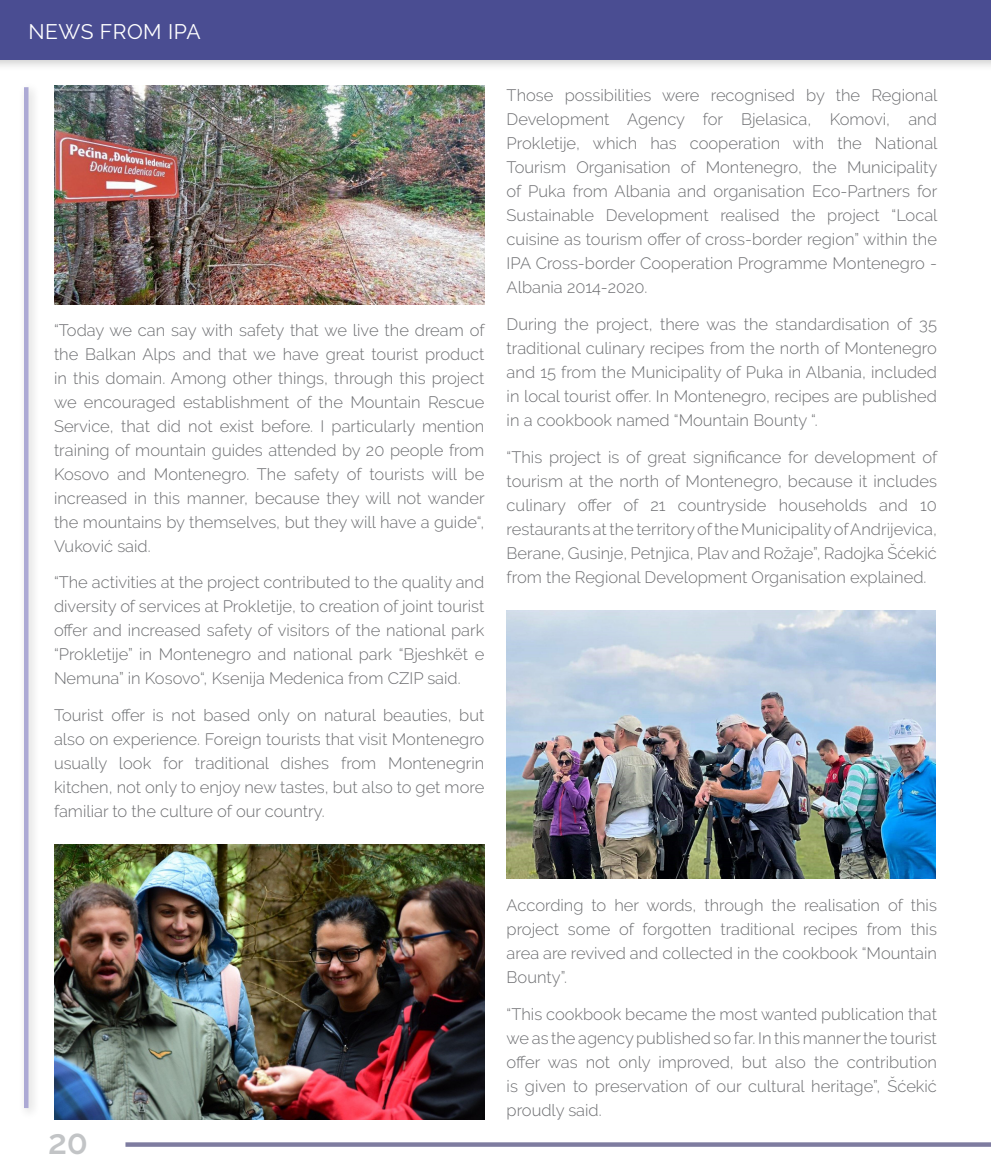
<style>
.page{position:relative;width:991px;height:1174px;background:#fff}
.page>*{position:absolute;margin:0;border:0;box-sizing:border-box;transform-origin:0 0}
.t1{font:600 34.5px "Raleway";color:#c2c4c6}
.t2{font:21px "Raleway";letter-spacing:.025em;color:#fff}
.t3{font:300 16.5px/24px "Raleway";color:#6d6e71;text-align:justify}
</style>
<div class="page">
<svg style="left:125px;top:1142px;width:866px;height:4px;background:#8886a7"></svg>
<div style="left:18px;top:81px;width:23px;height:1038px;background:#f8f8f8"></div>
<div style="left:24px;top:87px;width:5px;height:1021px;background:#aca9d4"></div>
<div style="left:0;top:0;width:991px;height:72px;background:#000;opacity:.2"></div>
<div style="left:0;top:0;width:991px;height:60px;background:#4a4d92"></div>
<img style="left:54px;top:85px;width:430px;height:219px">
<img style="left:54px;top:844px;width:430px;height:276px">
<img style="left:507px;top:610px;width:428px;height:268px">
<p class="t2" style="left:29px;top:20px;width:174px">NEWS FROM IPA</p>
<p class="t3" style="left:54px;top:317px;width:432px">“Today we can say with safety that we live the dream of the Balkan Alps and that we have great tourist product in this domain. Among other things, through this project we encouraged establishment of the Mountain Rescue Service, that did not exist before. I particularly mention training of mountain guides attended by 20 people from Kosovo and Montenegro. The safety of tourists will be increased in this manner, because they will not wander the mountains by themselves, but they will have a guide“, Vuković said.</p>
<p class="t3" style="left:54px;top:570px;width:432px">“The activities at the project contributed to the quality and diversity of services at Prokletije, to creation of joint tourist offer and increased safety of visitors of the national park “Prokletije” in Montenegro and national park “Bjeshkët e Nemuna” in Kosovo“, Ksenija Medenica from CZIP said.</p>
<p class="t3" style="left:54px;top:703px;width:432px">Tourist offer is not based only on natural beauties, but also on experience. Foreign tourists that visit Montenegro usually look for traditional dishes from Montenegrin kitchen, not only to enjoy new tastes, but also to get more familiar to the culture of our country.</p>
<p class="t3" style="left:507px;top:83px;width:432px">Those possibilities were recognised by the Regional Development Agency for Bjelasica, Komovi, and Prokletije, which has cooperation with the National Tourism Organisation of Montenegro, the Municipality of Puka from Albania and organisation Eco-Partners for Sustainable Development realised the project “Local cuisine as tourism offer of cross-border region” within the IPA Cross-border Cooperation Programme Montenegro - Albania 2014-2020.</p>
<p class="t3" style="left:507px;top:312px;width:432px">During the project, there was the standardisation of 35 traditional culinary recipes from the north of Montenegro and 15 from the Municipality of Puka in Albania, included in local tourist offer. In Montenegro, recipes are published in a cookbook named “Mountain Bounty “.</p>
<p class="t3" style="left:507px;top:444px;width:432px">“This project is of great significance for development of tourism at the north of Montenegro, because it includes culinary offer of 21 countryside households and 10 restaurants at the territory of the Municipality of Andrijevica, Berane, Gusinje, Petnjica, Plav and Rožaje”, Radojka Šćekić from the Regional Development Organisation explained.</p>
<h1 class="t1" style="left:48px;top:1121px;width:42px">20</h1>
<p class="t3" style="left:507px;top:893px;width:432px">According to her words, through the realisation of this project some of forgotten traditional recipes from this area are revived and collected in the cookbook “Mountain Bounty”.</p>
<p class="t3" style="left:507px;top:1001px;width:432px">“This cookbook became the most wanted publication that we as the agency published so far. In this manner the tourist offer was not only improved, but also the contribution is given to preservation of our cultural heritage”, Šćekić proudly said.</p>
</div>
